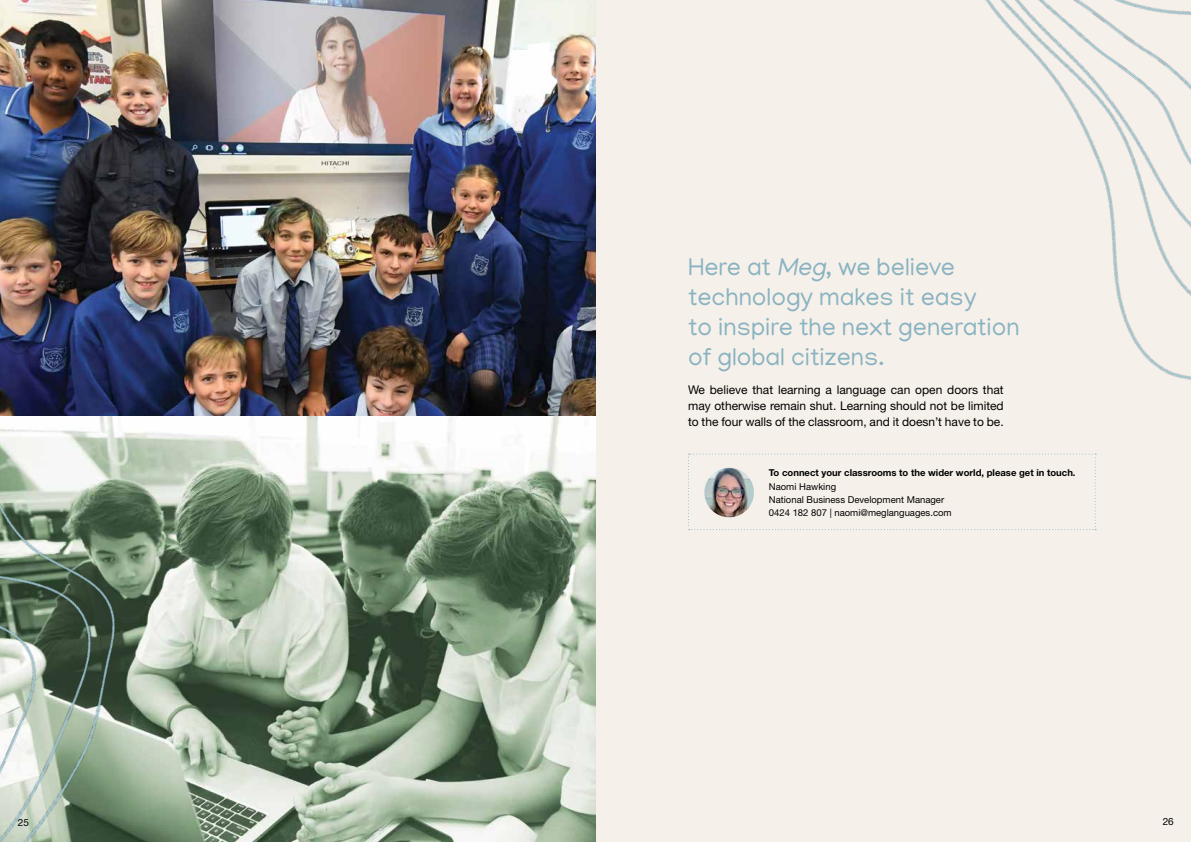
<style>
.page{position:relative;width:1191px;height:842px;background:#f6f0ea}
.page>*{position:absolute;margin:0;border:0;box-sizing:border-box;transform-origin:0 0}
.t1{font:25px/30px "Manjari";color:#89b3c1}
.t2{font:12px/16px "Helvetica Neue LT Std";color:#000;text-align:justify}
.t3{font:10px "Helvetica Neue LT Std";color:#000}
.t4{font:9.5px/12.7px "Helvetica Neue LT Std";color:#000}
.t5{font:700 9.5px "Helvetica Neue LT Std";color:#000}
.s1{font-style:italic}
</style>
<div class="page">
<img style="left:0;top:0;width:595px;height:842px">
<img style="left:465px;top:0;width:726px;height:595px">
<img style="left:0;top:389px;width:406px;height:453px">
<svg style="left:688px;top:454px;width:408px;height:76px"></svg>
<img style="left:704px;top:468px;width:50px;height:49px;border-radius:25px">
<h1 class="t1" style="left:688px;top:251px;width:333px">Here at <span class="s1">Meg</span>, we believe technology makes it easy<br>to inspire the next generation of global citizens.</h1>
<p class="t2" style="left:688px;top:382px;width:317px">We believe that learning a language can open doors that may otherwise remain shut. Learning should not be limited to the four walls of the classroom, and it doesn’t have to be.</p>
<p class="t5" style="left:769px;top:467px;width:308px">To connect your classrooms to the wider world, please get in touch.</p>
<p class="t4" style="left:769px;top:480px;width:184px">Naomi Hawking<br>National Business Development Manager<br>0424 182 807 | naomi@meglanguages.com</p>
<p class="t3" style="left:18px;top:816px;width:13px">25</p>
<p class="t3" style="left:1162px;top:816px;width:13px">26</p>
</div>
